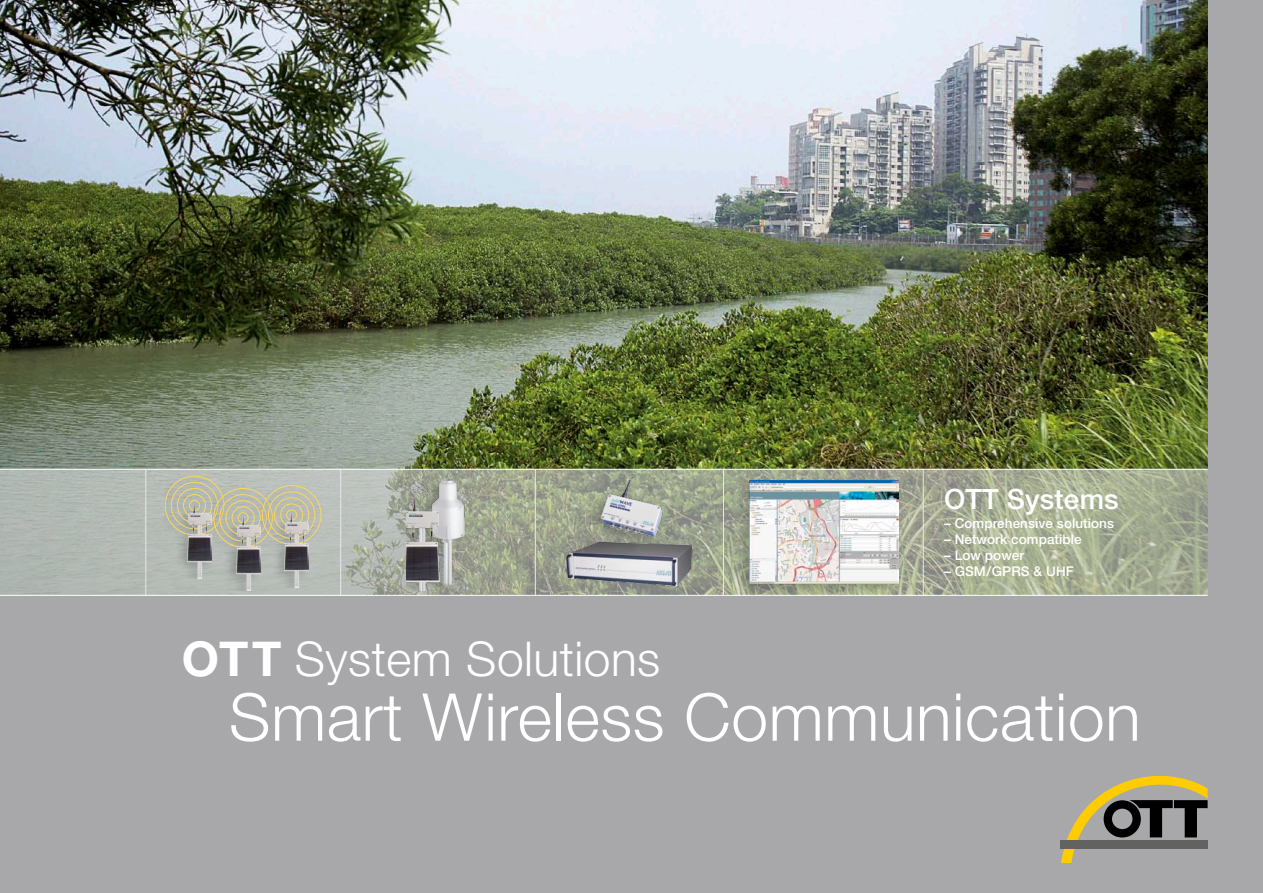
<style>
.page{position:relative;width:1263px;height:893px;background:#a8a8aa}
.page>*{position:absolute;margin:0;border:0;box-sizing:border-box;transform-origin:0 0}
.t1{font:300 66px "Helvetica Neue LT";letter-spacing:.01em;color:#fff}
.t2{font:300 48px "Helvetica Neue LT";letter-spacing:.01em;color:#fff}
.t3{font:500 28.05px "Helvetica Neue LT";letter-spacing:.005em;color:#fff}
.t4{font:500 13.5px "Helvetica Neue LT";letter-spacing:.005em;color:#fff}
.s1{font-weight:700}
</style>
<div class="page">
<img style="left:0;top:0;width:1208px;height:469px">
<svg style="left:1061px;top:849px;width:13px;height:14px"></svg>
<svg style="left:1067px;top:775px;width:140px;height:65px"></svg>
<div style="left:1060px;top:840px;width:147px;height:9px;background:#626261"></div>
<svg style="left:0;top:470px;width:1208px;height:125px"></svg>
<div style="left:736px;top:477px;width:165px;height:120px;background:#000;opacity:.2"></div>
<img style="left:749px;top:481px;width:149px;height:103px">
<div style="left:589px;top:481px;width:75px;height:62px;background:#000;opacity:.2"></div>
<img style="left:596px;top:481px;width:72px;height:58px">
<img style="left:563px;top:540px;width:133px;height:49px">
<div style="left:406px;top:473px;width:60px;height:117px;background:#000;opacity:.2"></div>
<img style="left:406px;top:476px;width:63px;height:114px">
<div style="left:165px;top:476px;width:60px;height:102px;background:#000;opacity:.2"></div>
<div style="left:189px;top:500px;width:11px;height:11px;border:1px solid #fed65d;border-radius:50%"></div>
<div style="left:183px;top:494px;width:23px;height:23px;border:1px solid #fed65d;border-radius:50%"></div>
<div style="left:177px;top:488px;width:35px;height:35px;border:1px solid #fed65d;border-radius:50%"></div>
<div style="left:171px;top:482px;width:47px;height:47px;border:1px solid #fed65d;border-radius:50%"></div>
<img style="left:187px;top:504px;width:25px;height:74px">
<div style="left:213px;top:488px;width:60px;height:102px;background:#000;opacity:.2"></div>
<div style="left:238px;top:512px;width:10px;height:11px;border:1px solid #fed65d;border-radius:50%"></div>
<div style="left:232px;top:506px;width:22px;height:23px;border:1px solid #fed65d;border-radius:50%"></div>
<div style="left:226px;top:500px;width:35px;height:35px;border:1px solid #fed65d;border-radius:50%"></div>
<div style="left:219px;top:494px;width:48px;height:47px;border:1px solid #fed65d;border-radius:50%"></div>
<img style="left:236px;top:516px;width:24px;height:74px">
<div style="left:262px;top:485px;width:60px;height:103px;background:#000;opacity:.2"></div>
<div style="left:286px;top:509px;width:11px;height:11px;border:1px solid #fed65d;border-radius:50%"></div>
<div style="left:280px;top:504px;width:23px;height:22px;border:1px solid #fed65d;border-radius:50%"></div>
<div style="left:274px;top:497px;width:35px;height:35px;border:1px solid #fed65d;border-radius:50%"></div>
<div style="left:268px;top:491px;width:47px;height:48px;border:1px solid #fed65d;border-radius:50%"></div>
<div style="left:262px;top:485px;width:59px;height:60px;border:1px solid #fed65d;border-radius:50%"></div>
<img style="left:285px;top:513px;width:24px;height:75px">
<hr style="left:0;top:469px;width:1208px;height:1px;background:#fff">
<hr style="left:0;top:595px;width:1208px;height:1px;background:#fff">
<h3 class="t3" style="left:944px;top:482px;width:176px">OTT Systems</h3>
<p class="t4" style="left:944px;top:515px;width:171px">– Comprehensive solutions</p>
<p class="t4" style="left:944px;top:531px;width:139px">– Network compatible</p>
<p class="t4" style="left:944px;top:547px;width:82px">– Low power</p>
<p class="t4" style="left:944px;top:563px;width:131px">– GSM/GPRS &amp; UHF</p>
<h2 class="t2" style="left:182px;top:629px;width:480px"><span class="s1">OT T</span> System Solutions</h2>
<h1 class="t1" style="left:229px;top:677px;width:913px">Smart Wireless Communication</h1>
</div>
